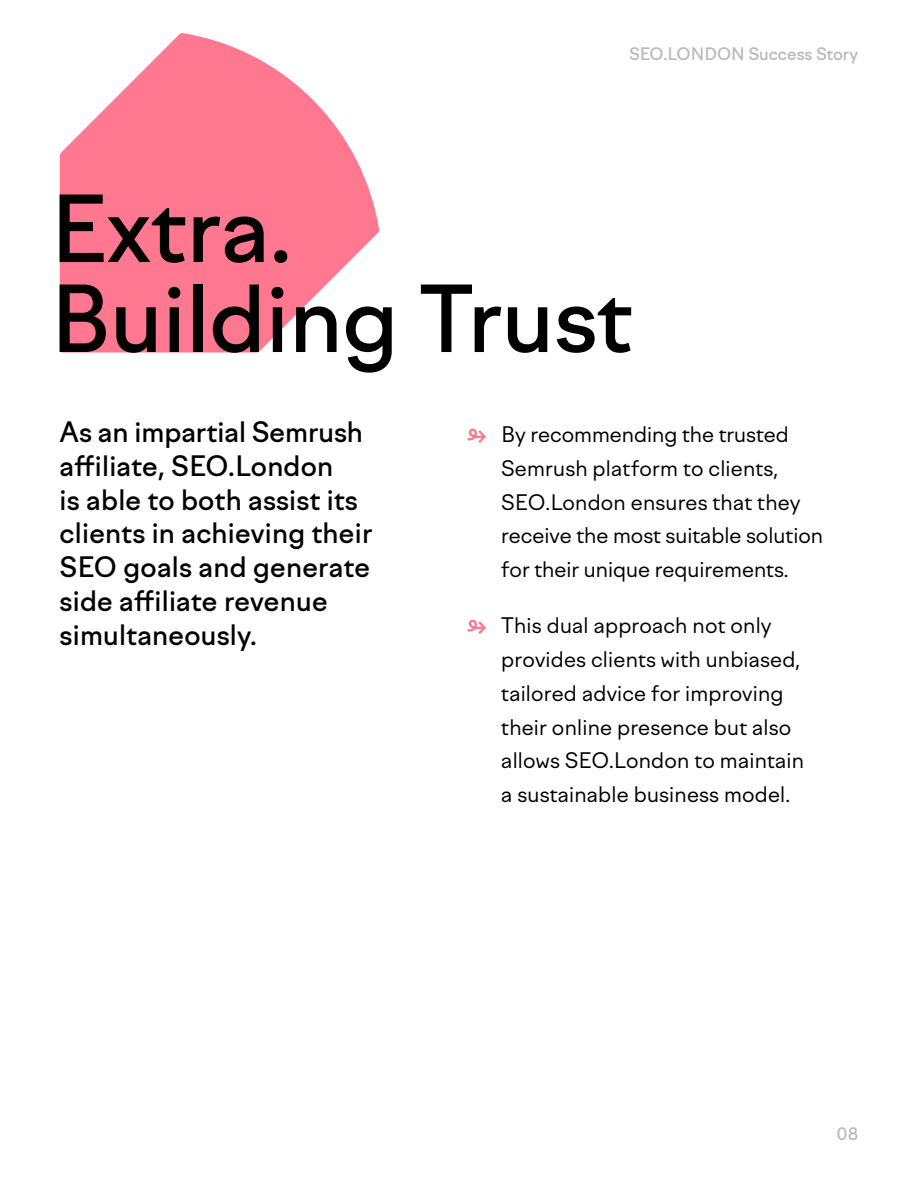
<style>
.page{position:relative;width:918px;height:1188px;background:#fff}
.page>*{position:absolute;margin:0;border:0;box-sizing:border-box;transform-origin:0 0}
.t1{font:500 90px/90px "Factor A";color:#000}
.t2{font:500 27px/33.8px "Factor A";letter-spacing:.01em;color:#000}
.t3{font:21px/33.8px "Factor A";letter-spacing:.01em;color:#000}
.t4{font:500 16.5px "Factor A";color:#b9b9b9}
</style>
<div class="page">
<svg style="left:60px;top:33px;width:319px;height:319px;fill:#ff788f"></svg>
<svg style="left:467px;top:429px;width:19px;height:14px"></svg>
<svg style="left:467px;top:620px;width:19px;height:14px"></svg>
<p class="t4" style="left:629px;top:44px;width:231px">SEO.LONDON Success Story</p>
<h1 class="t1" style="left:50px;top:187px;width:584px">Extra.<br>Building Trust</h1>
<p class="t2" style="left:60px;top:416px;width:314px">As an impartial Semrush affiliate, SEO.London<br>is able to both assist its clients in achieving their<br>SEO goals and generate side affiliate revenue simultaneously.</p>
<p class="t3" style="left:501px;top:418px;width:323px">By recommending the trusted<br>Semrush platform to clients,<br>SEO.London ensures that they receive the most suitable solution for their unique requirements.</p>
<p class="t3" style="left:501px;top:609px;width:304px">This dual approach not only provides clients with unbiased, tailored advice for improving their online presence but also allows SEO.London to maintain a sustainable business model.</p>
<p class="t4" style="left:837px;top:1124px;width:23px">08</p>
</div>
